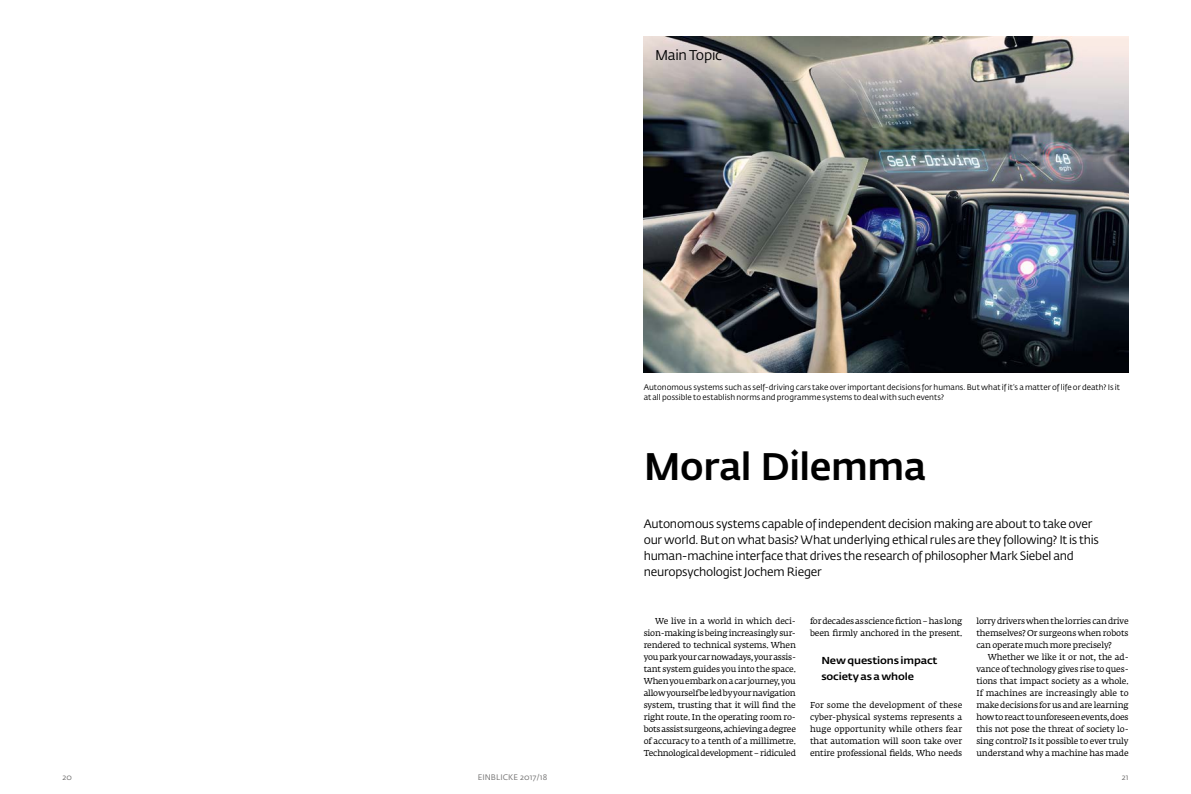
<style>
.page{position:relative;width:1191px;height:794px;background:#fff}
.page>*{position:absolute;margin:0;border:0;box-sizing:border-box;transform-origin:0 0}
.t1{font:500 38px "Fedra Sans Std";letter-spacing:-.01em;color:#000}
.t2{font:14px "Fedra Sans Std";letter-spacing:-.02em;color:#000}
.t3{font:12px/16px "Fedra Sans Std";letter-spacing:-.02em;color:#000}
.t4{font:500 10px/16px "Fedra Sans Std";letter-spacing:-.01em;color:#000;scale:1.1 1}
.t5{font:8.5px/12px "Fedra Serif A Std";letter-spacing:-.015em;color:#000;text-align:justify}
.t6{font:8px/10px "Fedra Sans Std";color:#000}
.t7{font:8px "Fedra Sans Std";letter-spacing:.015em;color:#706f6f}
</style>
<div class="page">
<img style="left:643px;top:36px;width:485px;height:336px">
<h2 class="t2" style="left:655px;top:47px;width:69px">Main Topic</h2>
<p class="t6" style="left:643px;top:383px;width:478px">Autonomous systems such as self-driving cars take over important decisions for humans. But what if it‘s a matter of life or death? Is it at all possible to establish norms and programme systems to deal with such events?</p>
<h1 class="t1" style="left:643px;top:443px;width:284px">Moral Dilemma</h1>
<p class="t3" style="left:643px;top:515px;width:457px">Autonomous systems capable of independent decision making are about to take over our world. But on what basis? What underlying ethical rules are they following? It is this human-machine interface that drives the research of philosopher Mark Siebel and neuropsychologist Jochem Rieger</p>
<p class="t5" style="left:643px;top:616px;width:154px;text-indent:11px">We live in a world in which deci&shy;sion-making is being increasingly sur&shy;rendered to technical systems. When you park your car nowadays, your assis&shy;tant system guides you into the space.<br>When you embark on a car journey, you allow yourself be led by your navigation system, trusting that it will find the right route. In the operating room ro&shy;bots assist surgeons, achieving a degree of accuracy to a tenth of a millimetre.<br>Technological development – ridiculed</p>
<p class="t5" style="left:810px;top:616px;width:154px">for decades as science fiction – has long been firmly anchored in the present.</p>
<p class="t4" style="left:821px;top:653px;width:107px">New questions impact society as a whole</p>
<p class="t5" style="left:810px;top:700px;width:154px">For some the development of these cyber-physical systems represents a huge opportunity while others fear that automation will soon take over entire professional fields. Who needs</p>
<p class="t5" style="left:976px;top:616px;width:154px">lorry drivers when the lorries can drive themselves? Or surgeons when robots can operate much more precisely?</p>
<p class="t5" style="left:976px;top:652px;width:154px;text-indent:11px">Whether we like it or not, the ad&shy;vance of technology gives rise to ques&shy;tions that impact society as a whole.<br>If machines are increasingly able to make decisions for us and are learning how to react to unforeseen events, does this not pose the threat of society lo&shy;sing control? Is it possible to ever truly understand why a machine has made</p>
<p class="t7" style="left:62px;top:772px;width:11px">20</p>
<p class="t7" style="left:478px;top:772px;width:71px">EINBLICKE 2017/18</p>
<p class="t7" style="left:1121px;top:772px;width:8px">21</p>
</div>
